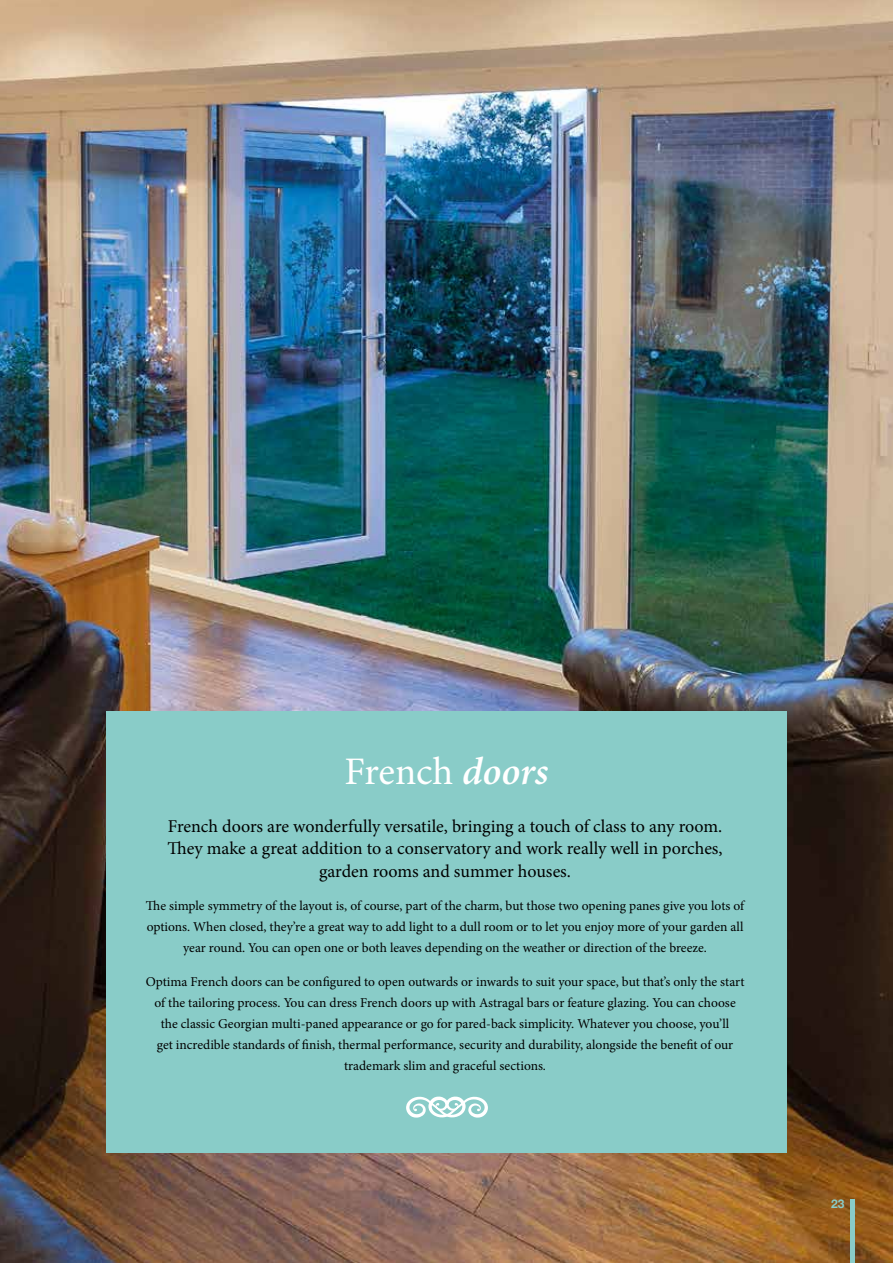
<style>
.page{position:relative;width:893px;height:1263px;background:#fff}
.page>*{position:absolute;margin:0;border:0;box-sizing:border-box;transform-origin:0 0}
.t1{font:39px "Minion Pro";color:#fff}
.t2{font:18px/22.5px "Minion Pro";letter-spacing:-.005em;color:#000;text-align:center}
.t3{font:13.5px/21px "Minion Pro";color:#000;text-align:center}
.t4{font:700 12px "Helvetica Neue";color:#89ccc8}
.s1{font-weight:600;font-style:italic}
</style>
<div class="page">
<img style="left:0;top:0;width:893px;height:1263px">
<div style="left:106px;top:712px;width:681px;height:441px;background:#89ccc8"></div>
<svg style="left:406px;top:1096px;width:82px;height:22px"></svg>
<div style="left:850px;top:1199px;width:5px;height:64px;background:#89ccc8"></div>
<h1 class="t1" style="left:344px;top:745px;width:205px">French <span class="s1">doors</span></h1>
<h2 class="t2" style="left:167px;top:814px;width:557px">French doors are wonderfully versatile, bringing a touch of class to any room.<br>They make a great addition to a conservatory and work really well in porches, garden rooms and summer houses.</h2>
<p class="t3" style="left:146px;top:895px;width:600px">The simple symmetry of the layout is, of course, part of the charm, but those two opening panes give you lots of options. When closed, they’re a great way to add light to a dull room or to let you enjoy more of your garden all year round. You can open one or both leaves depending on the weather or direction of the breeze.</p>
<p class="t3" style="left:146px;top:971px;width:600px">Optima French doors can be configured to open outwards or inwards to suit your space, but that’s only the start of the tailoring process. You can dress French doors up with Astragal bars or feature glazing. You can choose the classic Georgian multi-paned appearance or go for pared-back simplicity. Whatever you choose, you’ll<br>get incredible standards of finish, thermal performance, security and durability, alongside the benefit of our trademark slim and graceful sections.</p>
<p class="t4" style="left:831px;top:1194px;width:15px">23</p>
</div>
